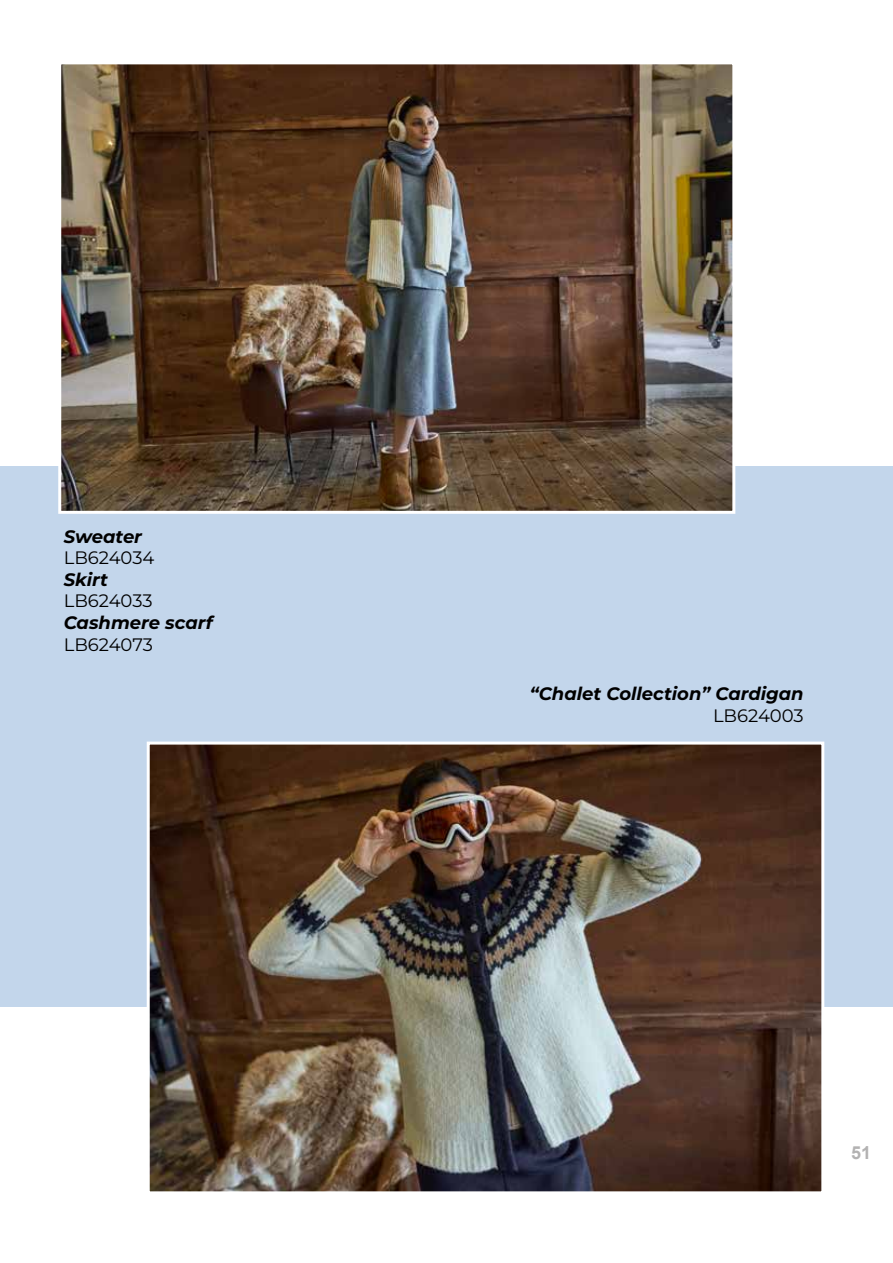
<style>
.page{position:relative;width:893px;height:1263px;background:#fff}
.page>*{position:absolute;margin:0;border:0;box-sizing:border-box;transform-origin:0 0}
.t1{font:italic 700 18px "Montserrat";color:#000}
.t2{font:18px "Montserrat";color:#000}
.t3{font:700 18px "Arial";color:#b3b2b2}
</style>
<div class="page">
<div style="left:0;top:467px;width:893px;height:540px;background:#c3d6eb"></div>
<img style="left:62px;top:65px;width:669px;height:445px">
<div style="left:58px;top:61px;width:677px;height:453px;border:3px solid #fff"></div>
<img style="left:151px;top:745px;width:669px;height:445px">
<div style="left:147px;top:741px;width:677px;height:453px;border:3px solid #fff"></div>
<p class="t1" style="left:64px;top:524px;width:80px">Sweater</p>
<p class="t2" style="left:64px;top:546px;width:92px">LB624034</p>
<p class="t1" style="left:64px;top:567px;width:46px">Skirt</p>
<p class="t2" style="left:64px;top:589px;width:90px">LB624033</p>
<p class="t1" style="left:64px;top:611px;width:150px">Cashmere scarf</p>
<p class="t2" style="left:64px;top:632px;width:91px">LB624073</p>
<p class="t1" style="left:530px;top:681px;width:275px">“Chalet Collection” Cardigan</p>
<p class="t2" style="left:713px;top:703px;width:92px">LB624003</p>
<p class="t3" style="left:851px;top:1141px;width:22px">51</p>
</div>
